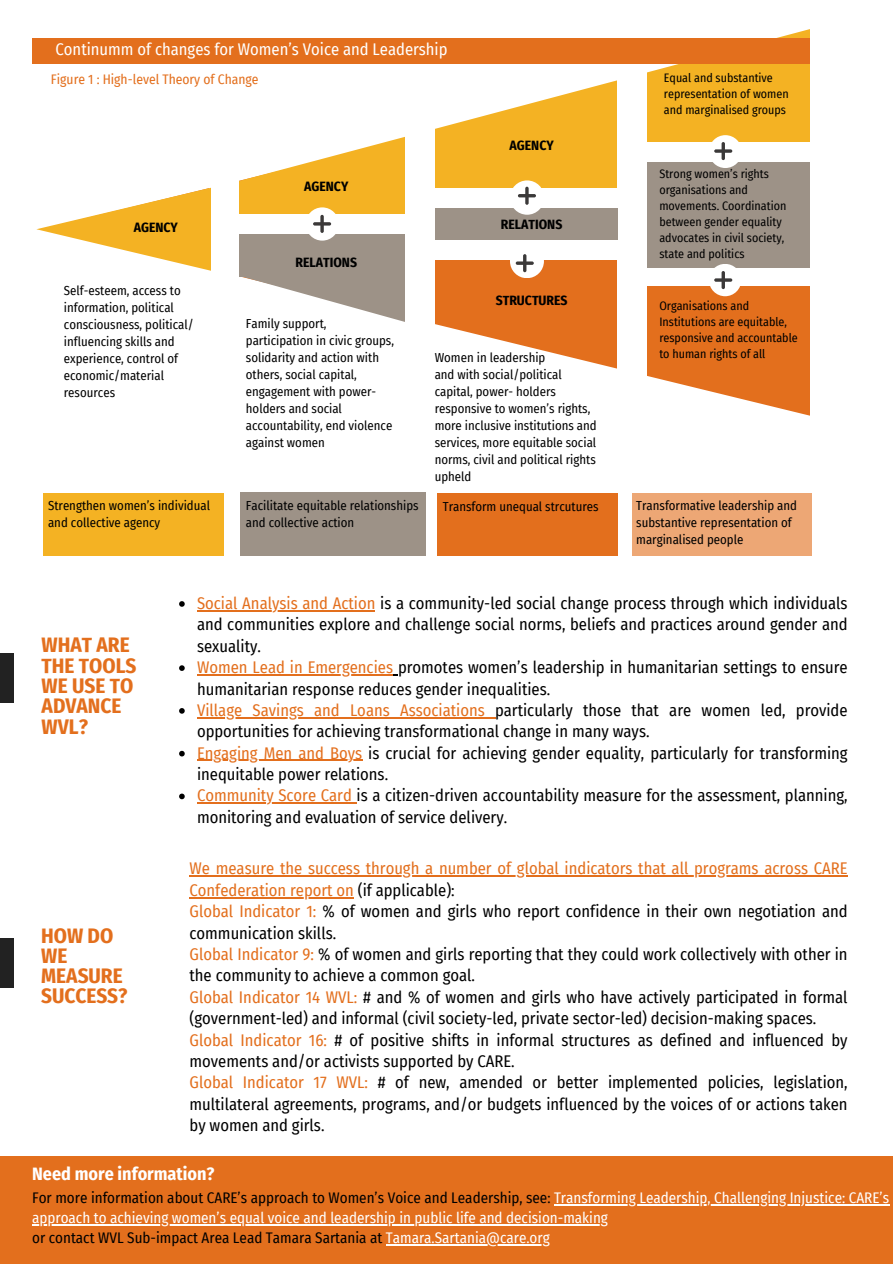
<style>
.page{position:relative;width:893px;height:1264px;background:#fff}
.page>*{position:absolute;margin:0;border:0;box-sizing:border-box;transform-origin:0 0}
.t1{font:700 21px/20.2px "Fira Sans Condensed";color:#e36f1d}
.t2{font:700 18px "Fira Sans Condensed";color:#fff}
.t3{font:16.5px/21.3px "Fira Sans Condensed";color:#000}
.t4{font:16.5px/21.3px "Fira Sans Condensed";color:#e36f1d}
.t5{font:16.5px "Fira Sans Condensed";color:#fff}
.t6{font:15px/20.2px "Fira Sans Condensed";color:#fff}
.t7{font:15px "Fira Sans Condensed";color:#000}
.t8{font:700 13.5px "Fira Sans Condensed";color:#000}
.t9{font:13.5px "Fira Sans Condensed";color:#e36f1d}
.t10{font:12.75px/17px "Fira Sans Condensed";color:#000}
.t11{font:12px/16px "Fira Sans Condensed";color:#000}
.s1{color:#e36f1d}
.s2{color:#000}
.s3{color:#fff}
</style>
<div class="page">
<svg style="left:43px;top:63px;width:767px;height:353px"></svg>
<svg style="left:102px;top:29px;width:708px;height:185px"></svg>
<div style="left:209px;top:172px;width:30px;height:131px;background:#fff"></div>
<svg style="left:239px;top:276px;width:166px;height:47px"></svg>
<div style="left:617px;top:56px;width:30px;height:324px;background:#fff"></div>
<div style="left:226px;top:214px;width:188px;height:20px;background:#fff"></div>
<div style="left:434px;top:198px;width:183px;height:43px;background:#9d9287"></div>
<div style="left:427px;top:188px;width:205px;height:19px;background:#fff"></div>
<div style="left:433px;top:241px;width:197px;height:19px;background:#fff"></div>
<div style="left:647px;top:161px;width:170px;height:107px;background:#9d9287"></div>
<div style="left:643px;top:142px;width:197px;height:19px;background:#fff"></div>
<div style="left:632px;top:268px;width:212px;height:18px;background:#fff"></div>
<div style="left:239px;top:234px;width:171px;height:42px;background:#9d9287"></div>
<div style="left:405px;top:120px;width:29px;height:227px;background:#fff"></div>
<svg style="left:36px;top:188px;width:175px;height:83px"></svg>
<div style="left:810px;top:16px;width:36px;height:540px;background:#fff"></div>
<div style="left:32px;top:38px;width:778px;height:25px;background:#e36f1d"></div>
<div style="left:305px;top:207px;width:34px;height:34px;background:#fff;border-radius:50%"></div>
<div style="left:510px;top:180px;width:34px;height:35px;background:#fff;border-radius:50%"></div>
<div style="left:510px;top:244px;width:34px;height:34px;background:#fff;border-radius:50%"></div>
<div style="left:708px;top:135px;width:33px;height:33px;background:#fff;border-radius:50%"></div>
<div style="left:708px;top:264px;width:33px;height:32px;background:#fff;border-radius:50%"></div>
<div style="left:43px;top:493px;width:181px;height:63px;background:#f4b223"></div>
<svg style="left:179px;top:601px;width:6px;height:5px"></svg>
<hr style="left:205px;top:610px;width:32px;height:1px;background:#e36f1d">
<svg style="left:237px;top:610px;width:14px;height:1px"></svg>
<hr style="left:251px;top:610px;width:47px;height:1px;background:#e36f1d">
<svg style="left:298px;top:610px;width:43px;height:1px"></svg>
<hr style="left:341px;top:610px;width:34px;height:1px;background:#e36f1d">
<svg style="left:179px;top:665px;width:6px;height:6px"></svg>
<hr style="left:197px;top:674px;width:196px;height:1px;background:#e36f1d">
<svg style="left:179px;top:708px;width:6px;height:5px"></svg>
<hr style="left:197px;top:717px;width:298px;height:1px;background:#e36f1d">
<svg style="left:179px;top:750px;width:6px;height:6px"></svg>
<hr style="left:197px;top:759px;width:165px;height:2px;background:#e36f1d">
<svg style="left:179px;top:793px;width:6px;height:6px"></svg>
<hr style="left:197px;top:802px;width:159px;height:1px;background:#e36f1d">
<hr style="left:189px;top:875px;width:658px;height:1px;background:#e36f1d">
<hr style="left:189px;top:897px;width:165px;height:1px;background:#e36f1d">
<div style="left:240px;top:492px;width:185px;height:64px;background:#9d9287"></div>
<div style="left:437px;top:493px;width:180px;height:63px;background:#e36f1d"></div>
<div style="left:632px;top:493px;width:179px;height:63px;background:#eda775"></div>
<div style="left:0;top:1156px;width:892px;height:107px;background:#e36f1d"></div>
<div style="left:0;top:653px;width:13px;height:49px;background:#222"></div>
<hr style="left:561px;top:1203px;width:328px;height:2px;background:#fff">
<hr style="left:32px;top:1224px;width:576px;height:1px;background:#fff">
<hr style="left:386px;top:1244px;width:163px;height:1px;background:#fff">
<svg style="left:313px;top:215px;width:18px;height:18px"></svg>
<svg style="left:518px;top:187px;width:18px;height:18px"></svg>
<svg style="left:515px;top:254px;width:18px;height:18px"></svg>
<svg style="left:714px;top:142px;width:18px;height:18px"></svg>
<svg style="left:714px;top:271px;width:18px;height:18px"></svg>
<div style="left:0;top:937px;width:13px;height:50px;background:#222"></div>
<p class="t5" style="left:56px;top:39px;width:393px">Continumm of changes for Women’s Voice and Leadership</p>
<p class="t9" style="left:51px;top:71px;width:209px">Figure 1 : High-level Theory of Change</p>
<p class="t8" style="left:134px;top:219px;width:46px">AGENCY</p>
<p class="t8" style="left:304px;top:179px;width:46px">AGENCY</p>
<p class="t8" style="left:295px;top:254px;width:63px">RELATIONS</p>
<p class="t10" style="left:64px;top:282px;width:131px">Self-esteem, access to information, political consciousness, political/ influencing skills and experience, control of economic/material resources</p>
<p class="t10" style="left:246px;top:315px;width:150px">Family support, participation in civic groups, solidarity and action with others, social capital, engagement with power&shy;holders and social accountability, end violence against women</p>
<p class="t8" style="left:509px;top:137px;width:46px">AGENCY</p>
<p class="t8" style="left:501px;top:216px;width:63px">RELATIONS</p>
<p class="t8" style="left:495px;top:292px;width:73px">STRUCTURES</p>
<p class="t10" style="left:434px;top:349px;width:112px">Women in leadership</p>
<p class="t10" style="left:434px;top:366px;width:163px">and with social/political capital, power- holders responsive to women’s rights, more inclusive institutions and services, more equitable social norms, civil and political rights upheld</p>
<p class="t11" style="left:664px;top:70px;width:126px">Equal and substantive representation of women and marginalised groups</p>
<p class="t11" style="left:659px;top:166px;width:128px">Strong women’s rights organisations and movements. Coordination between gender equality advocates in civil society, state and politics</p>
<p class="t11" style="left:659px;top:298px;width:140px">Organisations and<br>Institutions are equitable, responsive and accountable to human rights of all</p>
<p class="t10" style="left:48px;top:497px;width:163px">Strengthen women’s individual and collective agency</p>
<p class="t10" style="left:246px;top:497px;width:174px">Facilitate equitable relationships and collective action</p>
<p class="t10" style="left:443px;top:498px;width:157px">Transform unequal strcutures</p>
<p class="t10" style="left:636px;top:497px;width:162px">Transformative leadership and substantive representation of marginalised people</p>
<p class="t1" style="left:42px;top:635px;width:96px">WHAT ARE<br>THE TOOLS<br>WE USE TO<br>ADVANCE<br>WVL?</p>
<p class="t1" style="left:41px;top:925px;width:74px">HOW DO</p>
<p class="t1" style="left:41px;top:945px;width:28px">WE</p>
<p class="t1" style="left:41px;top:965px;width:88px">MEASURE<br>SUCCESS?</p>
<p class="t3" style="left:197px;top:593px;width:652px;text-align:justify"><span class="s1">Social Analysis and Action</span> is a community-led social change process through which individuals and communities explore and challenge social norms, beliefs and practices around gender and sexuality.</p>
<p class="t3" style="left:197px;top:657px;width:652px"><span class="s1">Women Lead in Emergencies</span> promotes women’s leadership in humanitarian settings to ensure humanitarian response reduces gender inequalities.</p>
<p class="t3" style="left:197px;top:699px;width:652px"><span class="s1">Village Savings and Loans Associations</span> particularly those that are women led, provide opportunities for achieving transformational change in many ways.</p>
<p class="t3" style="left:197px;top:742px;width:652px"><span class="s1">Engaging Men and Boys</span> is crucial for achieving gender equality, particularly for transforming inequitable power relations.</p>
<p class="t3" style="left:197px;top:785px;width:652px"><span class="s1">Community Score Card</span> is a citizen-driven accountability measure for the assessment, planning, monitoring and evaluation of service delivery.</p>
<p class="t4" style="left:189px;top:858px;width:659px">We measure the success through a number of global indicators that all programs across CARE<br>Confederation report on <span class="s2">(if applicable):</span></p>
<p class="t3" style="left:189px;top:901px;width:659px"><span class="s1">Global Indicator 1:</span> % of women and girls who report confidence in their own negotiation and communication skills.</p>
<p class="t3" style="left:189px;top:943px;width:659px"><span class="s1">Global Indicator 9:</span> % of women and girls reporting that they could work collectively with other in the community to achieve a common goal.</p>
<p class="t3" style="left:189px;top:986px;width:659px"><span class="s1">Global Indicator 14 WVL:</span> # and % of women and girls who have actively participated in formal (government-led) and informal (civil society-led, private sector-led) decision-making spaces.</p>
<p class="t3" style="left:189px;top:1029px;width:659px"><span class="s1">Global Indicator 16:</span> # of positive shifts in informal structures as defined and influenced by movements and/or activists supported by CARE.</p>
<p class="t3" style="left:189px;top:1072px;width:659px;text-align:justify"><span class="s1">Global Indicator 17 WVL:</span> # of new, amended or better implemented policies, legislation, multilateral agreements, programs, and/or budgets influenced by the voices of or actions taken by women and girls.</p>
<p class="t2" style="left:32px;top:1163px;width:184px">Need more information?</p>
<p class="t6" style="left:32px;top:1187px;width:858px"><span class="s2">For more information about CARE’s approach to Women’s Voice and Leadership, see:</span> Transforming Leadership, Challenging Injustice: CARE’s approach to achieving women’s equal voice and leadership in public life and decision-making</p>
<p class="t7" style="left:32px;top:1229px;width:519px">or contact WVL Sub-impact Area Lead Tamara Sartania at <span class="s3">Tamara.Sartania@care.org</span></p>
</div>
